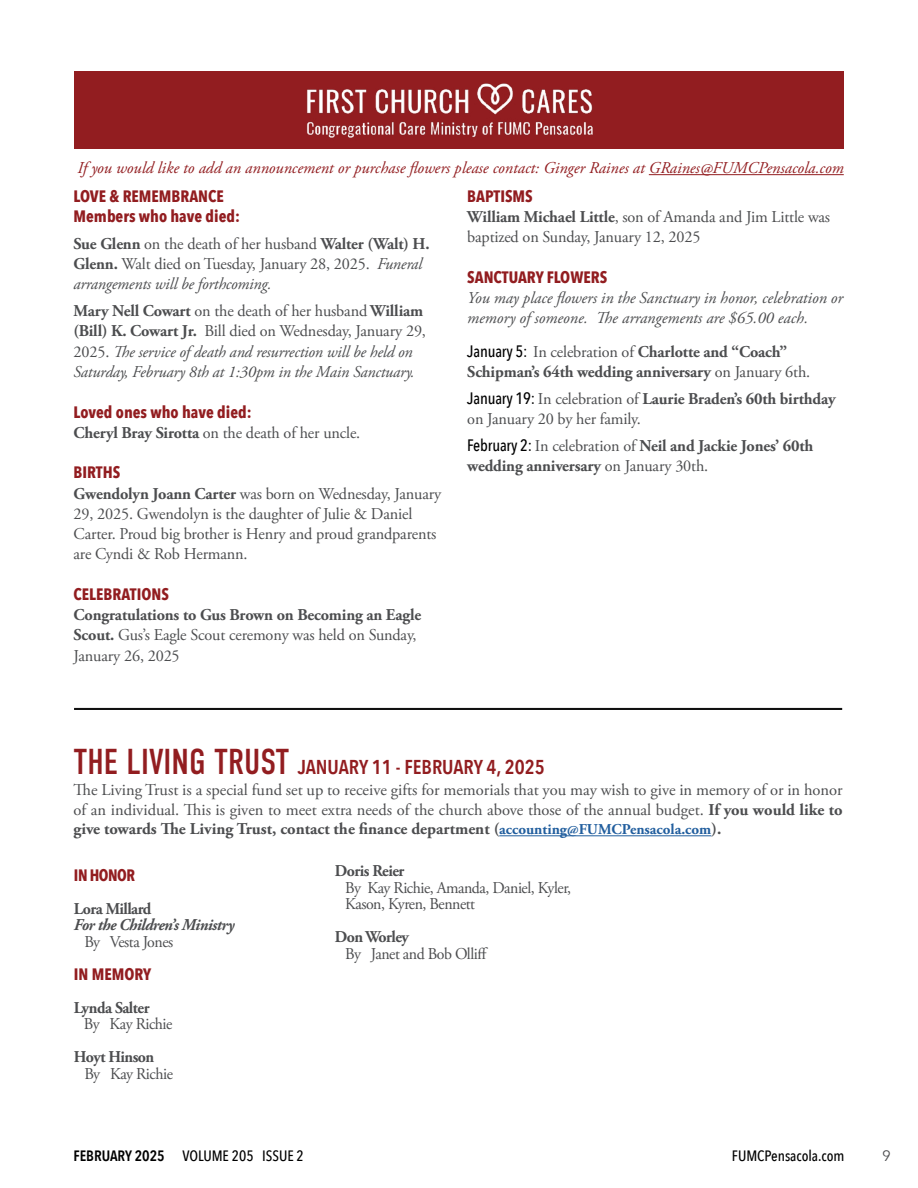
<style>
.page{position:relative;width:918px;height:1188px;background:#fff}
.page>*{position:absolute;margin:0;border:0;box-sizing:border-box;transform-origin:0 0}
.t1{font:600 20.1px "Avenir Next Condensed";color:#921d20}
.t2{font:16.5px/20.2px "Adobe Garamond Pro";letter-spacing:-.01em;color:#4c4d4f}
.t3{font:italic 16.5px/20.2px "Adobe Garamond Pro";letter-spacing:-.01em;color:#4c4d4f}
.t4{font:700 16.5px/20.2px "Adobe Garamond Pro";letter-spacing:-.01em;color:#4c4d4f}
.t5{font:700 16.5px/20.2px "Avenir Next Condensed";color:#921d20}
.t6{font:16.5px/16.5px "Adobe Garamond Pro";letter-spacing:-.03em;color:#4c4d4f;scale:.96 1}
.t7{font:italic 16.5px "Adobe Garamond Pro";color:#921d20}
.t8{font:700 16.5px "Adobe Garamond Pro";letter-spacing:-.03em;color:#4c4d4f;scale:.96 1}
.t9{font:italic 700 16.5px "Adobe Garamond Pro";letter-spacing:-.03em;color:#4c4d4f;scale:.96 1}
.t10{font:700 16.5px "Avenir Next Condensed";color:#921d20;scale:.96 1}
.t11{font:500 15px "Avenir Next Condensed";color:#000}
.t12{font:15px "Avenir Next";color:#4c4d4f}
.s1{font-weight:700}
.s2{font-style:italic}
.s3{font-weight:700;font-style:normal}
.s4{font-style:normal}
.s5{font-family:"Avenir Next Condensed";font-weight:500;color:#000}
.s6{font-weight:400}
.s7{font-family:"DIN Condensed";font-weight:400;font-size:36px}
.s8{font-weight:700;font-size:15px;color:#215e9e}
.s9{font-weight:600}
</style>
<div class="page">
<div style="left:75px;top:71px;width:769px;height:78px;background:#921d20"></div>
<img style="left:307px;top:83px;width:286px;height:55px">
<hr style="left:649px;top:174px;width:195px;height:1px;background:#921d20">
<hr style="left:499px;top:835px;width:212px;height:1px;background:#215e9e">
<hr style="left:74px;top:708px;width:768px;height:1px;background:#000">
<hr style="left:74px;top:709px;width:768px;height:1px;background:#000">
<p class="t7" style="left:78px;top:158px;width:768px">If you would like to add an announcement or purchase flowers please contact: Ginger Raines at GRaines@FUMCPensacola.com</p>
<p class="t5" style="left:74px;top:185px;width:168px">LOVE &amp; REMEMBRANCE<br>Members who have died:</p>
<p class="t2" style="left:74px;top:234px;width:358px"><span class="s1">Sue Glenn</span> on the death of her husband <span class="s1">Walter (Walt) H.<br>Glenn.</span> Walt died on Tuesday, January 28, 2025. <span class="s2">Funeral arrangements will be forthcoming.</span></p>
<p class="t3" style="left:74px;top:301px;width:354px"><span class="s3">Mary Nell Cowart</span> <span class="s4">on the death of her husband</span> <span class="s3">William (Bill) K. Cowart Jr.</span> <span class="s4">Bill died on Wednesday, January 29, 2025.</span> The service of death and resurrection will be held on Saturday, February 8th at 1:30pm in the Main Sanctuary.</p>
<p class="t5" style="left:74px;top:402px;width:180px">Loved ones who have died:</p>
<p class="t2" style="left:74px;top:423px;width:288px"><span class="s1">Cheryl Bray Sirotta</span> on the death of her uncle.</p>
<p class="t5" style="left:74px;top:462px;width:48px">BIRTHS</p>
<p class="t2" style="left:74px;top:484px;width:369px"><span class="s1">Gwendolyn Joann Carter</span> was born on Wednesday, January 29, 2025. Gwendolyn is the daughter of Julie &amp; Daniel Carter. Proud big brother is Henry and proud grandparents are Cyndi &amp; Rob Hermann.</p>
<p class="t5" style="left:74px;top:584px;width:97px">CELEBRATIONS</p>
<p class="t2" style="left:74px;top:605px;width:349px"><span class="s1">Congratulations to Gus Brown on Becoming an Eagle<br>Scout.</span> Gus’s Eagle Scout ceremony was held on Sunday,<br>January 26, 2025</p>
<p class="t5" style="left:467px;top:186px;width:67px">BAPTISMS</p>
<p class="t2" style="left:467px;top:207px;width:364px"><span class="s1">William Michael Little</span>, son of Amanda and Jim Little was baptized on Sunday, January 12, 2025</p>
<p class="t5" style="left:467px;top:267px;width:141px">SANCTUARY FLOWERS</p>
<p class="t3" style="left:467px;top:288px;width:377px">You may place flowers in the Sanctuary in honor, celebration or memory of someone. The arrangements are $65.00 each.</p>
<p class="t4" style="left:467px;top:342px;width:344px"><span class="s5">January 5:</span> <span class="s6">In celebration of</span> Charlotte and “Coach”<br>Schipman’s 64th wedding anniversary <span class="s6">on January 6th.</span></p>
<p class="t2" style="left:467px;top:389px;width:370px"><span class="s5">January 19:</span> In celebration of <span class="s1">Laurie Braden’s 60th birthday </span>on January 20 by her family.</p>
<p class="t4" style="left:467px;top:436px;width:348px"><span class="s5">February 2:</span> <span class="s6">In celebration of</span> Neil and Jackie Jones’ 60th wedding anniversary <span class="s6">on January 30th.</span></p>
<p class="t1" style="left:74px;top:749px;width:473px"><span class="s7">THE LIVING TRUST</span> JANUARY 11 - FEBRUARY 4, 2025</p>
<p class="t2" style="left:74px;top:780px;width:771px;line-height:19.8px;text-align:justify">The Living Trust is a special fund set up to receive gifts for memorials that you may wish to give in memory of or in honor of an individual. This is given to meet extra needs of the church above those of the annual budget. <span class="s1">If you would like to give towards The Living Trust, contact the finance department (</span><span class="s8">accounting@FUMCPensacola.com</span><span class="s1">).</span></p>
<p class="t10" style="left:74px;top:865px;width:65px">IN HONOR</p>
<p class="t8" style="left:74px;top:899px;width:82px">Lora Millard</p>
<p class="t9" style="left:74px;top:916px;width:169px">For the Children’s Ministry</p>
<p class="t6" style="left:84px;top:934px;width:94px">By Vesta Jones</p>
<p class="t5" style="left:74px;top:964px;width:79px">IN MEMORY</p>
<p class="t8" style="left:74px;top:998px;width:80px">Lynda Salter</p>
<p class="t6" style="left:84px;top:1017px;width:94px">By Kay Richie</p>
<p class="t8" style="left:74px;top:1048px;width:85px">Hoyt Hinson</p>
<p class="t6" style="left:84px;top:1066px;width:94px">By Kay Richie</p>
<p class="t8" style="left:335px;top:862px;width:74px">Doris Reier</p>
<p class="t6" style="left:345px;top:880px;width:237px">By Kay Richie, Amanda, Daniel, Kyler,<br>Kason, Kyren, Bennett</p>
<p class="t8" style="left:335px;top:928px;width:79px">Don Worley</p>
<p class="t6" style="left:345px;top:946px;width:150px">By Janet and Bob Olliff</p>
<p class="t11" style="left:73px;top:1147px;width:232px"><span class="s9">FEBRUARY 2025</span> VOLUME 205 ISSUE 2</p>
<p class="t11" style="left:732px;top:1147px;width:114px">FUMCPensacola.com</p>
<p class="t12" style="left:882px;top:1143px;width:10px">9</p>
</div>
